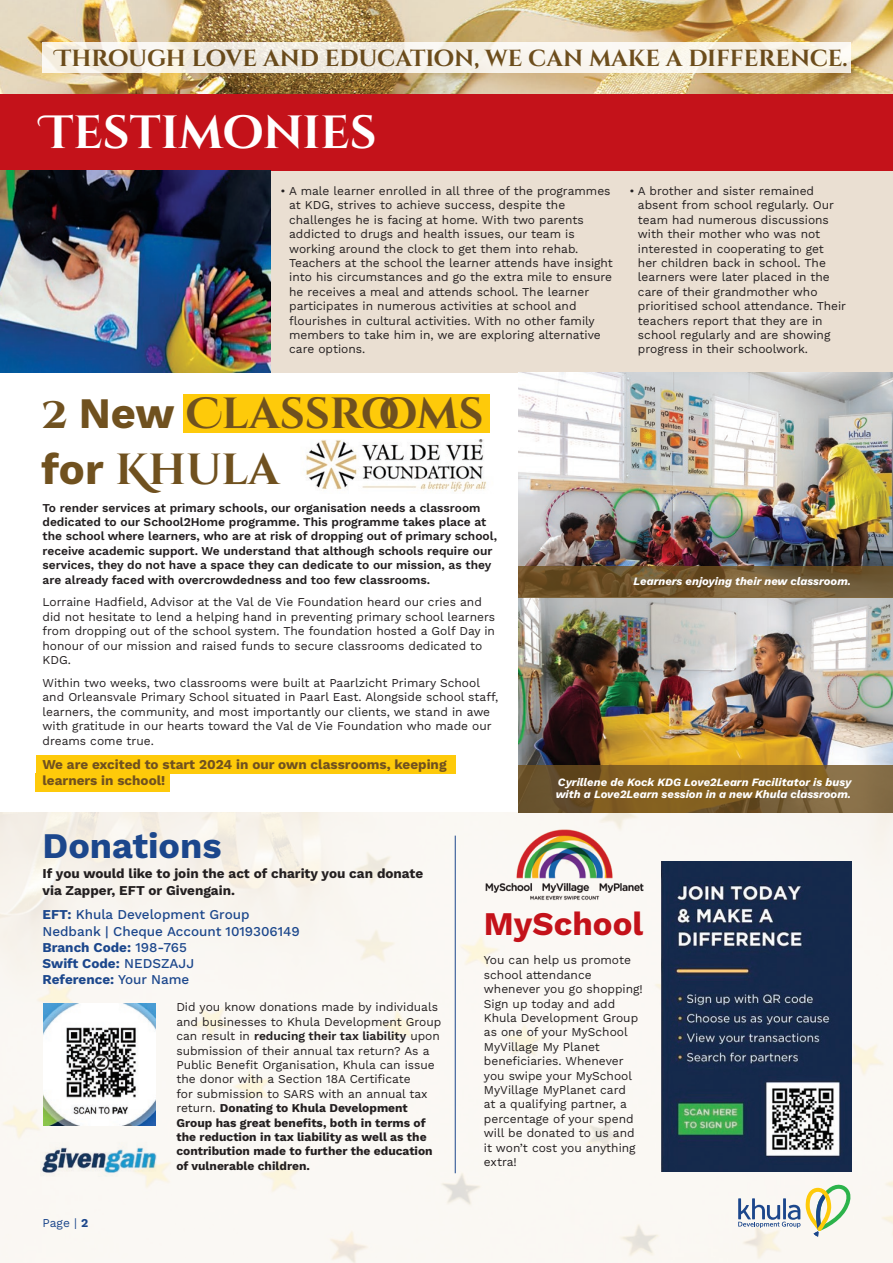
<style>
.page{position:relative;width:893px;height:1263px;background:#fff}
.page>*{position:absolute;margin:0;border:0;box-sizing:border-box;transform-origin:0 0}
.t1{font:700 46.5px "Cinzel Decorative";color:#fff}
.t2{font:700 43.5px/55.5px "Cinzel Decorative";color:#70511f}
.t3{font:700 36px "Work Sans";color:#1c478c}
.t4{font:700 33px "Work Sans";color:#c4121a}
.t5{font:700 23.25px "Cinzel Decorative";letter-spacing:-.005em;color:#70511f}
.t6{font:500 13.5px/16.2px "Work Sans";color:#1c478c}
.t7{font:700 13.5px/16.2px "Work Sans";color:#231f20}
.t8{font:700 13.5px/16.2px "Work Sans";color:#70511f}
.t9{font:12px/14.4px "Work Sans";color:#231f20}
.t10{font:600 12px/14.4px "Work Sans";color:#231f20}
.t11{font:12px "Work Sans";color:#1c478c}
.t12{font:italic 700 11.25px/12px "Work Sans";color:#fff}
.s1{font-family:"Work Sans"}
.s2{font-weight:700}
.s3{font-weight:600}
</style>
<div class="page">
<div style="left:36px;top:755px;width:420px;height:18px;background:#feca0a"></div>
<div style="left:36px;top:773px;width:134px;height:19px;background:#feca0a"></div>
<div style="left:184px;top:394px;width:306px;height:39px;background:#feca0a"></div>
<div style="left:0;top:813px;width:893px;height:450px;background:#faf8f3"></div>
<div style="left:0;top:88px;width:893px;height:83px;background:#c4121a"></div>
<div style="left:0;top:171px;width:893px;height:201px;background:#eadfd2"></div>
<img style="left:42px;top:1124px;width:115px;height:52px">
<img style="left:43px;top:1004px;width:112px;height:121px">
<svg style="left:738px;top:1184px;width:113px;height:52px"></svg>
<img style="left:662px;top:861px;width:189px;height:310px">
<img style="left:0;top:171px;width:271px;height:201px">
<img style="left:0;top:0;width:893px;height:94px">
<div style="left:42px;top:43px;width:808px;height:30px;background:linear-gradient(to bottom,#f7f2ea,#f4efe6)"></div>
<hr style="left:455px;top:836px;width:1px;height:337px;background:#1c478c">
<img style="left:518px;top:372px;width:375px;height:393px">
<svg style="left:518px;top:566px;width:375px;height:32px;background:#71572f"></svg>
<svg style="left:518px;top:765px;width:375px;height:48px;background:#7b5d2b"></svg>
<img style="left:306px;top:439px;width:181px;height:53px">
<img style="left:485px;top:828px;width:159px;height:72px">
<h3 class="t5" style="left:55px;top:43px;width:794px">THROUGH LOVE AND EDUCATION, WE CAN MAKE A DIFFERENCE.</h3>
<h1 class="t1" style="left:41px;top:103px;width:337px">TESTIMONIES</h1>
<p class="t9" style="left:289px;top:183px;width:325px;text-indent:-9px">• A male learner enrolled in all three of the programmes at KDG, strives to achieve success, despite the challenges he is facing at home. With two parents addicted to drugs and health issues, our team is working around the clock to get them into rehab.<br>Teachers at the school the learner attends have insight into his circumstances and go the extra mile to ensure he receives a meal and attends school. The learner participates in numerous activities at school and flourishes in cultural activities. With no other family members to take him in, we are exploring alternative care options.</p>
<h2 class="t2" style="left:41px;top:389px;width:444px">2 <span class="s1">New</span> CLASSROOMS <span class="s1">for</span> KHULA</h2>
<p class="t9" style="left:638px;top:183px;width:210px;text-indent:-9px">• A brother and sister remained absent from school regularly. Our team had numerous discussions with their mother who was not interested in cooperating to get<br>her children back in school. The learners were later placed in the care of their grandmother who prioritised school attendance. Their teachers report that they are in school regularly and are showing progress in their schoolwork.</p>
<p class="t10" style="left:43px;top:500px;width:456px">To render services at primary schools, our organisation needs a classroom dedicated to our School2Home programme. This programme takes place at the school where learners, who are at risk of dropping out of primary school, receive academic support. We understand that although schools require our services, they do not have a space they can dedicate to our mission, as they are already faced with overcrowdedness and too few classrooms.</p>
<p class="t9" style="left:43px;top:595px;width:454px">Lorraine Hadfield, Advisor at the Val de Vie Foundation heard our cries and did not hesitate to lend a helping hand in preventing primary school learners from dropping out of the school system. The foundation hosted a Golf Day in honour of our mission and raised funds to secure classrooms dedicated to KDG.</p>
<p class="t9" style="left:43px;top:675px;width:457px">Within two weeks, two classrooms were built at Paarlzicht Primary School and Orleansvale Primary School situated in Paarl East. Alongside school staff, learners, the community, and most importantly our clients, we stand in awe with gratitude in our hearts toward the Val de Vie Foundation who made our dreams come true.</p>
<p class="t8" style="left:43px;top:756px;width:405px">We are excited to start 2024 in our own classrooms, keeping learners in school!</p>
<p class="t12" style="left:633px;top:574px;width:219px">Learners enjoying their new classroom.</p>
<p class="t12" style="left:556px;top:776px;width:297px">Cyrillene de Kock KDG Love2Learn Facilitator is busy with a Love2Learn session in a new Khula classroom.</p>
<h3 class="t3" style="left:43px;top:818px;width:181px">Donations</h3>
<p class="t7" style="left:43px;top:865px;width:382px">If you would like to join the act of charity you can donate via Zapper, EFT or Givengain.</p>
<p class="t6" style="left:43px;top:906px;width:259px"><span class="s2">EFT:</span> Khula Development Group<br>Nedbank | Cheque Account 1019306149<br><span class="s2">Branch Code:</span> 198-765<br><span class="s2">Swift Code:</span> NEDSZAJJ<br><span class="s2">Reference:</span> Your Name</p>
<p class="t9" style="left:176px;top:999px;width:266px">Did you know donations made by individuals and businesses to Khula Development Group can result in <span class="s3">reducing their tax liability</span> upon submission of their annual tax return? As a Public Benefit Organisation, Khula can issue the donor with a Section 18A Certificate<br>for submission to SARS with an annual tax return. <span class="s2">Donating to Khula Development Group has great benefits, both in terms of the reduction in tax liability as well as the contribution made to further the education of vulnerable children.</span></p>
<p class="t11" style="left:43px;top:1214px;width:47px">Page | <span class="s2">2</span></p>
<h3 class="t4" style="left:484px;top:899px;width:161px">MySchool</h3>
<p class="t9" style="left:484px;top:952px;width:160px">You can help us promote school attendance whenever you go shopping!<br>Sign up today and add<br>Khula Development Group as one of your MySchool<br>MyVillage My Planet beneficiaries. Whenever you swipe your MySchool<br>MyVillage MyPlanet card<br>at a qualifying partner, a percentage of your spend will be donated to us and it won’t cost you anything extra!</p>
</div>
